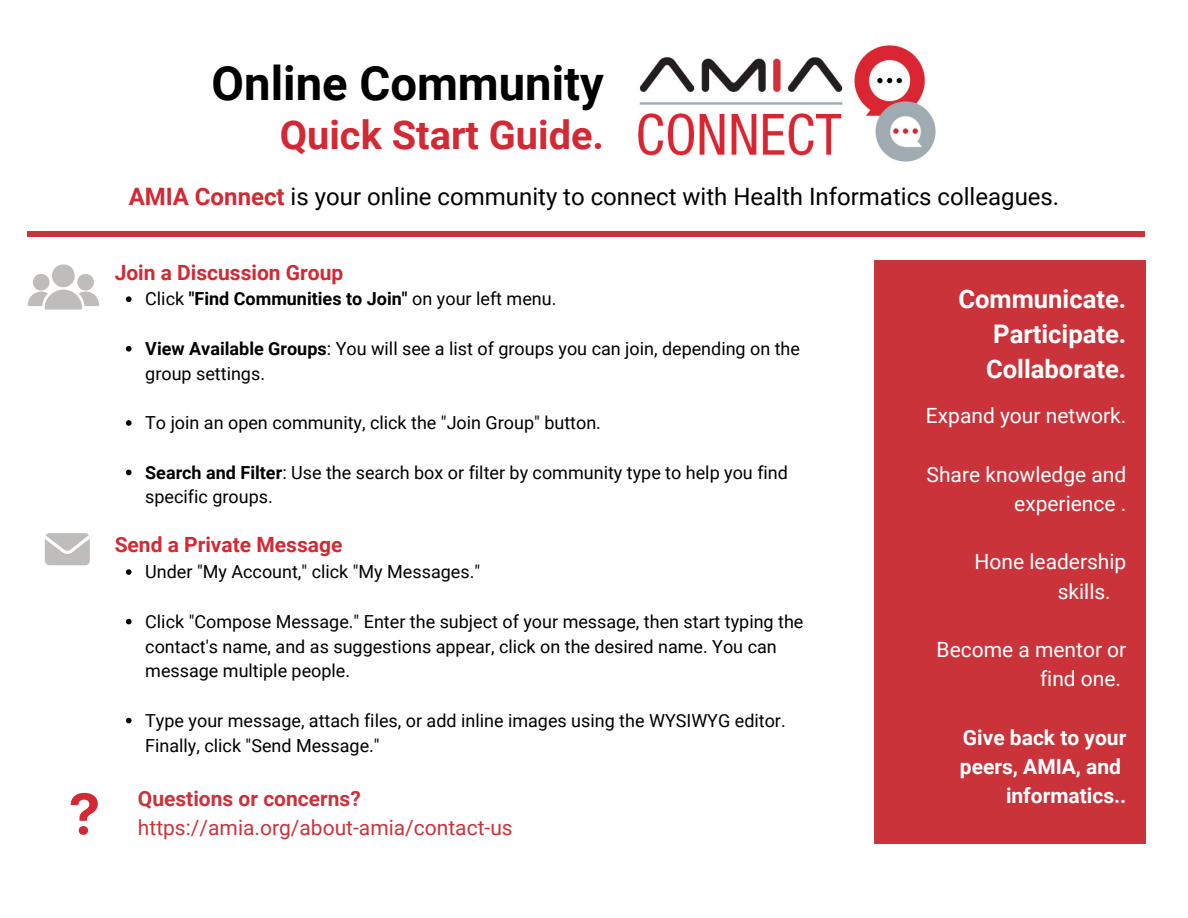
<style>
.page{position:relative;width:1188px;height:918px;background:#fff}
.page>*{position:absolute;margin:0;border:0;box-sizing:border-box;transform-origin:0 0}
.t1{font:700 47.25px "Roboto";color:#000}
.t2{font:700 39.75px "Roboto";color:#d32934}
.t3{font:700 25.65px/34.8px "Roboto";color:#fff;text-align:justify}
.t4{font:24px "Roboto";color:#000}
.t5{font:21px/29.2px "Roboto";color:#fff;text-align:right}
.t6{font:21px/29.2px "Roboto";color:#cb333b}
.t7{font:700 21px/29.2px "Roboto";color:#fff;text-align:right}
.t8{font:700 21px "Roboto";color:#d32934}
.t9{font:18px/24.8px "Roboto";color:#000}
.t10{font:700 18px "Roboto";color:#000}
.s1{font-weight:700;color:#d32934}
.s2{font-weight:400}
.s3{font-weight:700}
</style>
<div class="page">
<div style="left:874px;top:260px;width:271px;height:584px;background:#cb333b"></div>
<svg style="left:28px;top:264px;width:70px;height:46px"></svg>
<svg style="left:45px;top:533px;width:45px;height:32px"></svg>
<svg style="left:126px;top:569px;width:6px;height:6px"></svg>
<svg style="left:126px;top:619px;width:6px;height:5px"></svg>
<svg style="left:126px;top:718px;width:6px;height:5px"></svg>
<svg style="left:126px;top:296px;width:6px;height:6px"></svg>
<svg style="left:126px;top:346px;width:6px;height:6px"></svg>
<svg style="left:126px;top:420px;width:6px;height:6px"></svg>
<svg style="left:126px;top:470px;width:6px;height:5px"></svg>
<img style="left:638px;top:45px;width:298px;height:117px">
<div style="left:28px;top:231px;width:1117px;height:6px;background:#cb333b"></div>
<svg style="left:71px;top:793px;width:27px;height:41px"></svg>
<p class="t1" style="left:212px;top:56px;width:394px">Online Community</p>
<h6 class="t2" style="left:280px;top:113px;width:326px">Quick Start Guide.</h6>
<p class="t4" style="left:129px;top:182px;width:932px"><span class="s1">AMIA Connect</span> is your online community to connect with Health Informatics colleagues.</p>
<p class="t8" style="left:115px;top:260px;width:230px">Join a Discussion Group</p>
<p class="t10" style="left:145px;top:289px;width:413px"><span class="s2">Click</span> "Find Communities to Join" <span class="s2">on your left menu.</span></p>
<p class="t9" style="left:145px;top:336px;width:656px"><span class="s3">View Available Groups</span>: You will see a list of groups you can join, depending on the group settings.</p>
<h5 class="t9" style="left:145px;top:411px;width:457px">To join an open community, click the "Join Group" button.</h5>
<p class="t9" style="left:145px;top:460px;width:644px"><span class="s3">Search and Filter</span>: Use the search box or filter by community type to help you find specific groups.</p>
<h1 class="t8" style="left:115px;top:533px;width:229px">Send a Private Message</h1>
<h2 class="t9" style="left:145px;top:560px;width:336px">Under "My Account," click "My Messages."</h2>
<p class="t9" style="left:145px;top:609px;width:660px">Click "Compose Message." Enter the subject of your message, then start typing the contact's name, and as suggestions appear, click on the desired name. You can message multiple people.</p>
<h4 class="t9" style="left:145px;top:708px;width:642px">Type your message, attach files, or add inline images using the WYSIWYG editor.<br>Finally, click "Send Message."</h4>
<h6 class="t6" style="left:138px;top:784px;width:376px"><span class="s3">Questions or concerns? </span>https://amia.org/about-amia/contact-us</h6>
<p class="t3" style="left:986px;top:282px;width:142px;text-indent:-28px">Communicate.<br>Participate.<br>Collaborate.</p>
<p class="t5" style="left:926px;top:401px;width:202px">Expand your network.</p>
<p class="t5" style="left:927px;top:460px;width:201px">Share knowledge and experience .</p>
<p class="t5" style="left:1058px;top:547px;width:70px;text-align:left;text-indent:-83px">Hone leadership skills.</p>
<h5 class="t5" style="left:937px;top:635px;width:191px">Become a mentor or find one.</h5>
<p class="t7" style="left:960px;top:723px;width:168px">Give back to your peers, AMIA, and informatics..</p>
</div>
